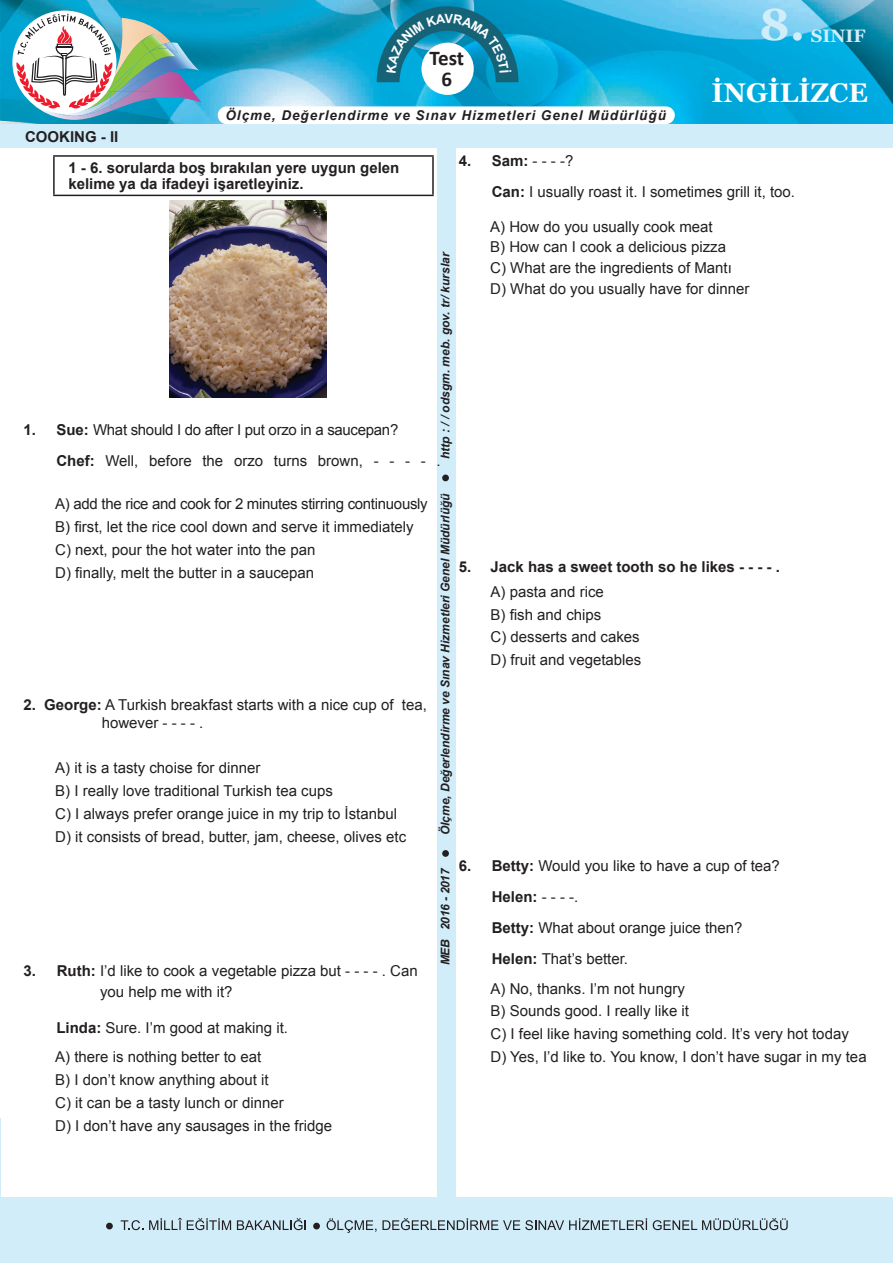
<style>
.page{position:relative;width:893px;height:1263px;background:#fff}
.page>*{position:absolute;margin:0;border:0;box-sizing:border-box;transform-origin:0 0}
.t1{font:700 45px "Georgia";color:#d2edfa}
.t2{font:700 27px "Georgia";color:#fff}
.t3{font:700 21px/21px "Calibri";color:#231f20;text-align:center}
.t4{font:700 18px "Georgia";color:#d2edfa}
.t5{font:15px/22.8px "Arial";color:#231f20}
.t6{font:700 15px/16.5px "Arial";color:#231f20}
.t7{font:15px/31px "Arial";letter-spacing:-.02em;color:#231f20}
.t8{font:italic 700 13.5px "Arial";letter-spacing:.075em;color:#231f20}
.t9{font:italic 700 12px "Arial";color:#231f20}
.s1{font-weight:700}
</style>
<div class="page">
<hr style="left:0;top:1118px;width:1px;height:145px;background:#d2edfa">
<img style="left:0;top:0;width:893px;height:125px">
<div style="left:1px;top:1198px;width:891px;height:65px;background:#d2edfa"></div>
<svg style="left:121px;top:1220px;width:22px;height:10px"></svg>
<svg style="left:149px;top:1218px;width:82px;height:12px"></svg>
<svg style="left:237px;top:1218px;width:69px;height:12px"></svg>
<svg style="left:327px;top:1218px;width:49px;height:15px"></svg>
<svg style="left:382px;top:1218px;width:265px;height:12px"></svg>
<svg style="left:653px;top:1218px;width:135px;height:12px"></svg>
<div style="left:313px;top:1223px;width:7px;height:6px;background:#231f20;border-radius:50%"></div>
<div style="left:106px;top:1223px;width:7px;height:6px;background:#231f20;border-radius:50%"></div>
<div style="left:0;top:124px;width:892px;height:24px;background:#d2edfa"></div>
<div style="left:421px;top:43px;width:53px;height:52px;background:#fff;border-radius:50%"></div>
<div style="left:437px;top:142px;width:18px;height:1062px;background:#d2edfa"></div>
<div style="left:218px;top:106px;width:457px;height:18px;background:#fff;border-radius:9px"></div>
<img style="left:122px;top:18px;width:49px;height:24px">
<img style="left:21px;top:109px;width:95px;height:11px">
<img style="left:111px;top:92px;width:91px;height:18px">
<img style="left:163px;top:42px;width:36px;height:50px">
<img style="left:163px;top:43px;width:15px;height:10px">
<img style="left:22px;top:109px;width:89px;height:7px">
<img style="left:122px;top:92px;width:11px;height:13px">
<img style="left:122px;top:36px;width:20px;height:16px">
<img style="left:80px;top:109px;width:31px;height:3px">
<img style="left:122px;top:52px;width:54px;height:40px">
<svg style="left:143px;top:52px;width:7px;height:5px"></svg>
<img style="left:122px;top:57px;width:21px;height:35px">
<img style="left:142px;top:34px;width:21px;height:18px">
<img style="left:150px;top:48px;width:26px;height:12px">
<img style="left:150px;top:44px;width:18px;height:8px">
<div style="left:12px;top:11px;width:104px;height:103px;background:#fff;border-radius:50%"></div>
<svg style="left:16px;top:14px;width:106px;height:95px"></svg>
<div style="left:442px;top:474px;width:7px;height:7px;background:#231f20;border-radius:50%"></div>
<div style="left:442px;top:850px;width:7px;height:7px;background:#231f20;border-radius:50%"></div>
<hr style="left:53px;top:155px;width:381px;height:2px;background:#231f20">
<hr style="left:53px;top:157px;width:2px;height:38px;background:#231f20">
<hr style="left:432px;top:157px;width:2px;height:38px;background:#231f20">
<hr style="left:53px;top:195px;width:381px;height:1px;background:#231f20">
<img style="left:169px;top:200px;width:158px;height:197px">
<svg style="left:377px;top:6px;width:141px;height:76px"></svg>
<p class="t6" style="left:25px;top:129px;width:95px">COOKING - II</p>
<h3 class="t3" style="left:430px;top:47px;width:36px">Test<br>6</h3>
<p class="t8" style="left:225px;top:107px;width:442px">Ölçme, Değerlendirme ve Sınav Hizmetleri Genel Müdürlüğü</p>
<h1 class="t1" style="left:760px;top:-4px;width:47px">8.</h1>
<p class="t4" style="left:811px;top:24px;width:56px">SINIF</p>
<h2 class="t2" style="left:711px;top:75px;width:158px">İNGİLİZCE</h2>
<p class="t6" style="left:459px;top:153px;width:14px">4.</p>
<p class="t5" style="left:492px;top:145px;width:305px;line-height:31px"><span class="s1">Sam:</span> - - - -?<br><span class="s1">Can:</span> I usually roast it. I sometimes grill it, too.</p>
<p class="t5" style="left:490px;top:216px;width:261px;line-height:20.7px">A) How do you usually cook meat<br>B) How can I cook a delicious pizza<br>C) What are the ingredients of Mantı D) What do you usually have for dinner</p>
<p class="t6" style="left:68px;top:160px;width:332px">1 - 6. sorularda boş bırakılan yere uygun gelen kelime ya da ifadeyi işaretleyiniz.</p>
<p class="t9" style="left:437px;top:459px;width:209px;rotate:-90deg">http : / / odsgm. meb. gov. tr/ kurslar</p>
<p class="t6" style="left:23px;top:422px;width:14px">1.</p>
<p class="t7" style="left:56px;top:414px;width:386px"><span class="s1">Sue:</span> What should I do after I put orzo in a saucepan?<br><span class="s1">Chef:</span> Well, before the orzo turns brown, - - - - .</p>
<p class="t5" style="left:55px;top:493px;width:374px">A) add the rice and cook for 2 minutes stirring continuously B) first, let the rice cool down and serve it immediately C) next, pour the hot water into the pan<br>D) finally, melt the butter in a saucepan</p>
<p class="t9" style="left:437px;top:835px;width:344px;rotate:-90deg">Ölçme, Değerlendirme ve Sınav Hizmetleri Genel Müdürlüğü</p>
<p class="t6" style="left:459px;top:559px;width:14px">5.</p>
<p class="t6" style="left:491px;top:559px;width:291px">Jack has a sweet tooth so he likes - - - - .</p>
<p class="t5" style="left:491px;top:580px;width:152px">A) pasta and rice<br>B) fish and chips<br>C) desserts and cakes<br>D) fruit and vegetables</p>
<p class="t5" style="left:102px;top:695px;width:327px;line-height:18px;text-indent:-78px"><span class="s1">2. George:</span> A Turkish breakfast starts with a nice cup of tea, however - - - - .</p>
<p class="t5" style="left:55px;top:756px;width:352px">A) it is a tasty choise for dinner<br>B) I really love traditional Turkish tea cups<br>C) I always prefer orange juice in my trip to İstanbul D) it consists of bread, butter, jam, cheese, olives etc</p>
<p class="t5" style="left:100px;top:961px;width:319px;line-height:21px;text-indent:-77px"><span class="s1">3. Ruth:</span> I’d like to cook a vegetable pizza but - - - - . Can you help me with it?</p>
<p class="t5" style="left:55px;top:1013px;width:234px;line-height:29.2px"><span class="s1">Linda:</span> Sure. I’m good at making it.<br>A) there is nothing better to eat</p>
<p class="t5" style="left:55px;top:1068px;width:278px">B) I don’t know anything about it<br>C) it can be a tasty lunch or dinner<br>D) I don’t have any sausages in the fridge</p>
<p class="t9" style="left:437px;top:965px;width:99px;rotate:-90deg">MEB 2016 - 2017</p>
<p class="t6" style="left:459px;top:858px;width:14px">6.</p>
<p class="t5" style="left:492px;top:851px;width:290px;line-height:31px"><span class="s1">Betty:</span> Would you like to have a cup of tea?<br><span class="s1">Helen:</span> - - - -.<br><span class="s1">Betty:</span> What about orange juice then?<br><span class="s1">Helen:</span> That’s better.</p>
<p class="t5" style="left:491px;top:977px;width:378px">A) No, thanks. I’m not hungry<br>B) Sounds good. I really like it<br>C) I feel like having something cold. It’s very hot today D) Yes, I’d like to. You know, I don’t have sugar in my tea</p>
</div>
